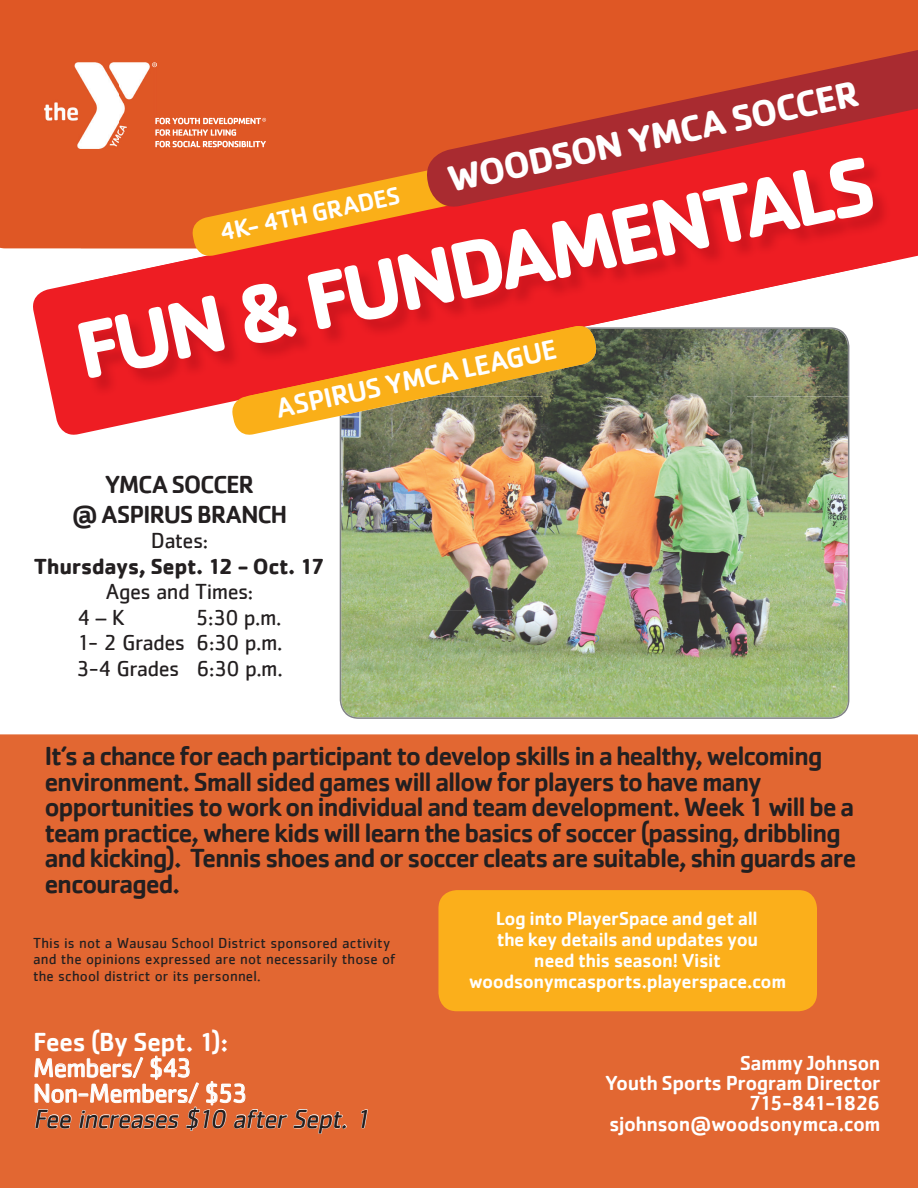
<style>
.page{position:relative;width:918px;height:1188px;background:#fff}
.page>*{position:absolute;margin:0;border:0;box-sizing:border-box;transform-origin:0 0}
.t1{font:700 84px "Cachet";color:#fff}
.t2{font:700 37.5px "Cachet";color:#fff}
.t3{font:500 28.5px "Cachet";color:#fff}
.t4{font:500 27px/25.5px "Cachet";letter-spacing:-.05em;color:#231f20}
.t5{font:27px/25.5px "Cachet";letter-spacing:-.025em;color:#fff}
.t6{font:italic 27px "Cachet";color:#231f20}
.t7{font:500 27px "Cachet";letter-spacing:-.03em;color:#fff}
.t8{font:500 25.5px/30px "Cachet";letter-spacing:-.05em;color:#231f20;text-align:center}
.t9{font:500 25.5px "Cachet";color:#fff}
.t10{font:22.5px/25.5px "Cachet";letter-spacing:-.03em;color:#231f20}
.t11{font:700 22.5px "Cachet";letter-spacing:-.02em;color:#231f20}
.t12{font:500 21px/20.2px "Cachet";letter-spacing:-.025em;color:#fff;text-align:right}
.t13{font:500 19.5px/21px "Cachet";letter-spacing:-.025em;color:#fff;text-align:center}
.t14{font:15px/16.5px "Cachet";letter-spacing:.01em;color:#231f20}
</style>
<div class="page">
<div style="left:0;top:734px;width:918px;height:454px;background:#e26732"></div>
<div style="left:0;top:0;width:918px;height:248px;background:#df5725"></div>
<img style="left:340px;top:438px;width:509px;height:281px">
<svg style="left:34px;top:1055px;width:313px;height:79px;background:#e67c4f"></svg>
<svg style="left:361px;top:1109px;width:7px;height:20px"></svg>
<img style="left:44px;top:62px;width:113px;height:39px">
<svg style="left:30px;top:101px;width:888px;height:337px"></svg>
<img style="left:229px;top:397px;width:370px;height:41px">
<img style="left:81px;top:160px;width:810px;height:237px">
<img style="left:245px;top:326px;width:354px;height:71px">
<svg style="left:422px;top:27px;width:496px;height:184px;background:#d33927"></svg>
<div style="left:438px;top:890px;width:379px;height:121px;background:#fbaf1b;border-radius:18px"></div>
<svg style="left:155px;top:118px;width:384px;height:141px;background:#e15829"></svg>
<h2 class="t2" style="left:443px;top:156px;width:421px;rotate:-12deg">WOODSON YMCA SOCCER</h2>
<h1 class="t1" style="left:66px;top:299px;width:816px;rotate:-12deg">FUN &amp; FUNDAMENTALS</h1>
<p class="t9" style="left:217px;top:218px;width:186px;rotate:-12deg">4K- 4TH GRADES</p>
<p class="t3" style="left:273px;top:391px;width:288px;rotate:-12deg">ASPIRUS YMCA LEAGUE</p>
<p class="t8" style="left:72px;top:469px;width:218px">YMCA SOCCER<br>@ ASPIRUS BRANCH</p>
<p class="t10" style="left:151px;top:528px;width:59px">Dates:</p>
<p class="t11" style="left:34px;top:552px;width:293px">Thursdays, Sept. 12 - Oct. 17</p>
<p class="t10" style="left:78px;top:579px;width:177px;text-indent:28px">Ages and Times:<br>4 – K</p>
<p class="t10" style="left:76px;top:604px;width:208px;text-align:justify;text-indent:119px">5:30 p.m.<br>1- 2 Grades 6:30 p.m.<br>3-4 Grades 6:30 p.m.</p>
<p class="t4" style="left:44px;top:743px;width:814px">It’s a chance for each participant to develop skills in a healthy, welcoming environment. Small sided games will allow for players to have many opportunities to work on individual and team development. Week 1 will be a team practice, where kids will learn the basics of soccer (passing, dribbling and kicking). Tennis shoes and or soccer cleats are suitable, shin guards are encouraged.</p>
<p class="t14" style="left:33px;top:934px;width:364px">This is not a Wausau School District sponsored activity and the opinions expressed are not necessarily those of the school district or its personnel.</p>
<p class="t7" style="left:33px;top:1026px;width:197px">Fees (By Sept. 1):</p>
<p class="t5" style="left:33px;top:1054px;width:216px">Members/ $43<br>Non-Members/ $53</p>
<p class="t6" style="left:33px;top:1103px;width:344px">Fee increases $10 afterSept.1</p>
<p class="t13" style="left:469px;top:907px;width:319px">Log into PlayerSpace and get all<br>the key details and updates you<br>need this season! Visit woodsonymcasports.playerspace.com</p>
<p class="t12" style="left:605px;top:1052px;width:277px">Sammy Johnson<br>Youth Sports Program Director<br>715-841-1826 sjohnson@woodsonymca.com</p>
</div>
